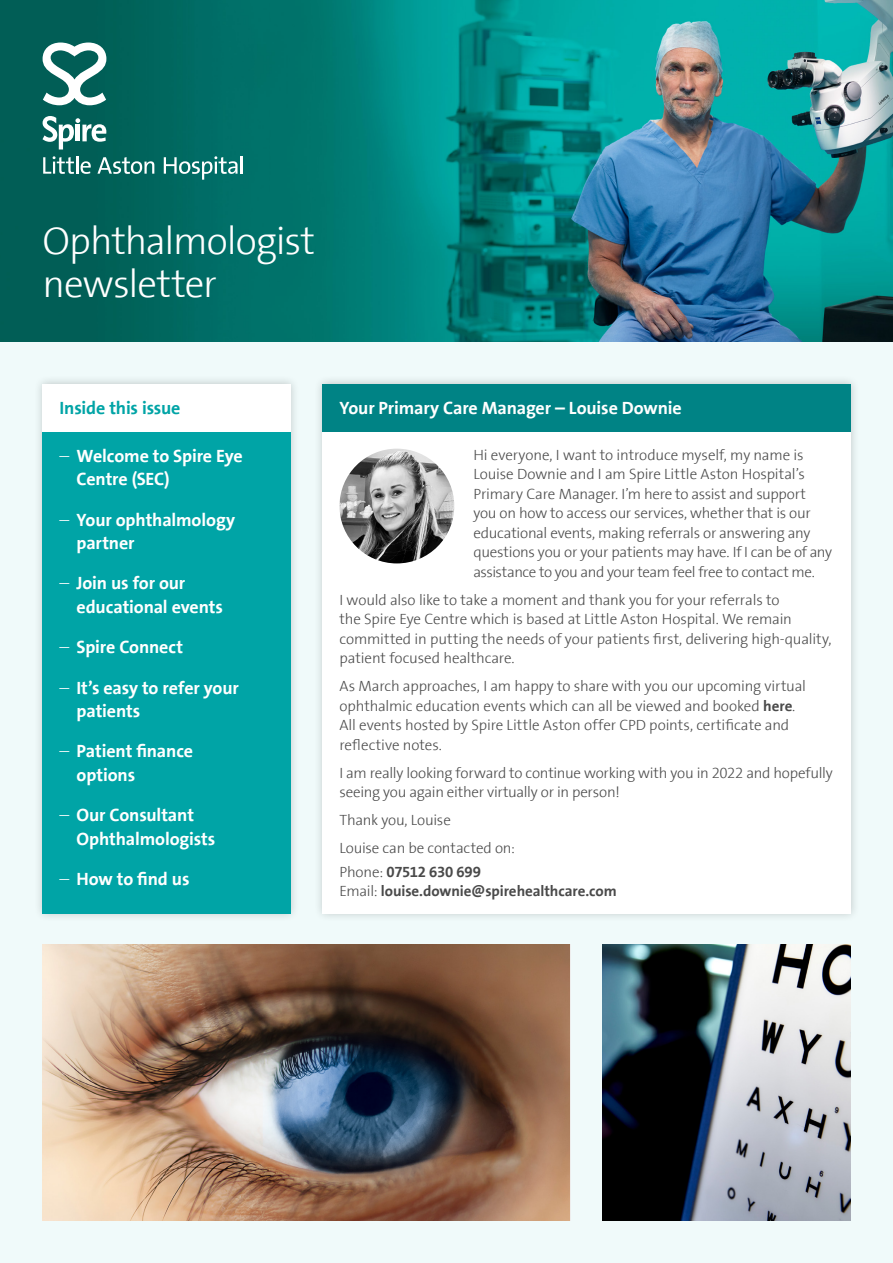
<style>
.page{position:relative;width:893px;height:1263px;background:#f0fafa}
.page>*{position:absolute;margin:0;border:0;box-sizing:border-box;transform-origin:0 0}
.t1{font:300 39px/42.9px "The Sans Spire";letter-spacing:-.025em;color:#fff}
.t2{font:700 18px/23.4px "The Sans Spire";letter-spacing:-.01em;color:#fff}
.t3{font:700 18px "The Sans Spire";letter-spacing:-.01em;color:#00a4a6}
.t4{font:300 15px/19.5px "The Sans Spire";letter-spacing:-.01em;color:#4a4a4a}
.t5{font:700 15px/19.5px "The Sans Spire";letter-spacing:-.005em;color:#4a4a4a}
.s1{font-weight:300}
.s2{font-weight:700}
</style>
<div class="page">
<img style="left:0;top:0;width:893px;height:342px">
<svg style="left:43px;top:156px;width:48px;height:18px"></svg>
<svg style="left:97px;top:157px;width:57px;height:17px"></svg>
<svg style="left:164px;top:156px;width:79px;height:24px"></svg>
<svg style="left:43px;top:116px;width:63px;height:33px"></svg>
<svg style="left:43px;top:43px;width:63px;height:62px"></svg>
<div style="left:33px;top:375px;width:267px;height:547px;background:#000;opacity:.2"></div>
<div style="left:43px;top:384px;width:248px;height:529px;background:#00a4a6"></div>
<div style="left:43px;top:384px;width:248px;height:47px;background:#fff"></div>
<div style="left:313px;top:375px;width:547px;height:547px;background:#000;opacity:.2"></div>
<div style="left:322px;top:384px;width:528px;height:529px;background:#fff"></div>
<div style="left:322px;top:384px;width:528px;height:47px;background:#008385"></div>
<img style="left:339px;top:449px;width:115px;height:114px;border-radius:57px">
<img style="left:43px;top:944px;width:527px;height:276px">
<img style="left:602px;top:944px;width:248px;height:276px">
<h1 class="t1" style="left:43px;top:220px;width:274px">Ophthalmologist newsletter</h1>
<p class="t3" style="left:60px;top:398px;width:123px">Inside this issue</p>
<p class="t2" style="left:77px;top:444px;width:168px;text-indent:-17px"><span class="s1">–</span> Welcome to Spire Eye<br>Centre (SEC)</p>
<p class="t2" style="left:77px;top:508px;width:160px;text-indent:-17px"><span class="s1">–</span> Your ophthalmology partner</p>
<p class="t2" style="left:77px;top:572px;width:148px;text-indent:-17px"><span class="s1">–</span> Join us for our educational events</p>
<p class="t2" style="left:60px;top:635px;width:125px"><span class="s1">–</span> Spire Connect</p>
<p class="t2" style="left:77px;top:676px;width:164px;text-indent:-17px"><span class="s1">–</span> It’s easy to refer your patients</p>
<p class="t2" style="left:77px;top:740px;width:118px;text-indent:-17px"><span class="s1">–</span> Patient finance options</p>
<p class="t2" style="left:77px;top:803px;width:140px;text-indent:-17px"><span class="s1">–</span> Our Consultant<br>Ophthalmologists</p>
<p class="t2" style="left:60px;top:867px;width:132px"><span class="s1">–</span> How to find us</p>
<p class="t2" style="left:339px;top:397px;width:344px">Your Primary Care Manager – Louise Downie</p>
<p class="t4" style="left:473px;top:445px;width:360px">Hi everyone, I want to introduce myself, my name is Louise Downie and I am Spire Little Aston Hospital’s Primary Care Manager. I’m here to assist and support you on how to access our services, whether that is our educational events, making referrals or answering any questions you or your patients may have. If I can be of any assistance to you and your team feel free to contact me.</p>
<p class="t4" style="left:339px;top:590px;width:494px">I would also like to take a moment and thank you for your referrals to<br>the Spire Eye Centre which is based at Little Aston Hospital. We remain committed in putting the needs of your patients first, delivering high-quality, patient focused healthcare.</p>
<p class="t4" style="left:339px;top:676px;width:468px">As March approaches, I am happy to share with you our upcoming virtual ophthalmic education events which can all be viewed and booked <span class="s2">here</span>.<br>All events hosted by Spire Little Aston offer CPD points, certificate and reflective notes.</p>
<p class="t4" style="left:339px;top:763px;width:495px">I am really looking forward to continue working with you in 2022 and hopefully seeing you again either virtually or in person!</p>
<p class="t4" style="left:339px;top:806px;width:177px;line-height:28px">Thank you, Louise<br>Louise can be contacted on:</p>
<p class="t5" style="left:339px;top:862px;width:279px"><span class="s1">Phone:</span> 07512 630 699<br><span class="s1">Email:</span> louise.downie@spirehealthcare.com</p>
</div>
